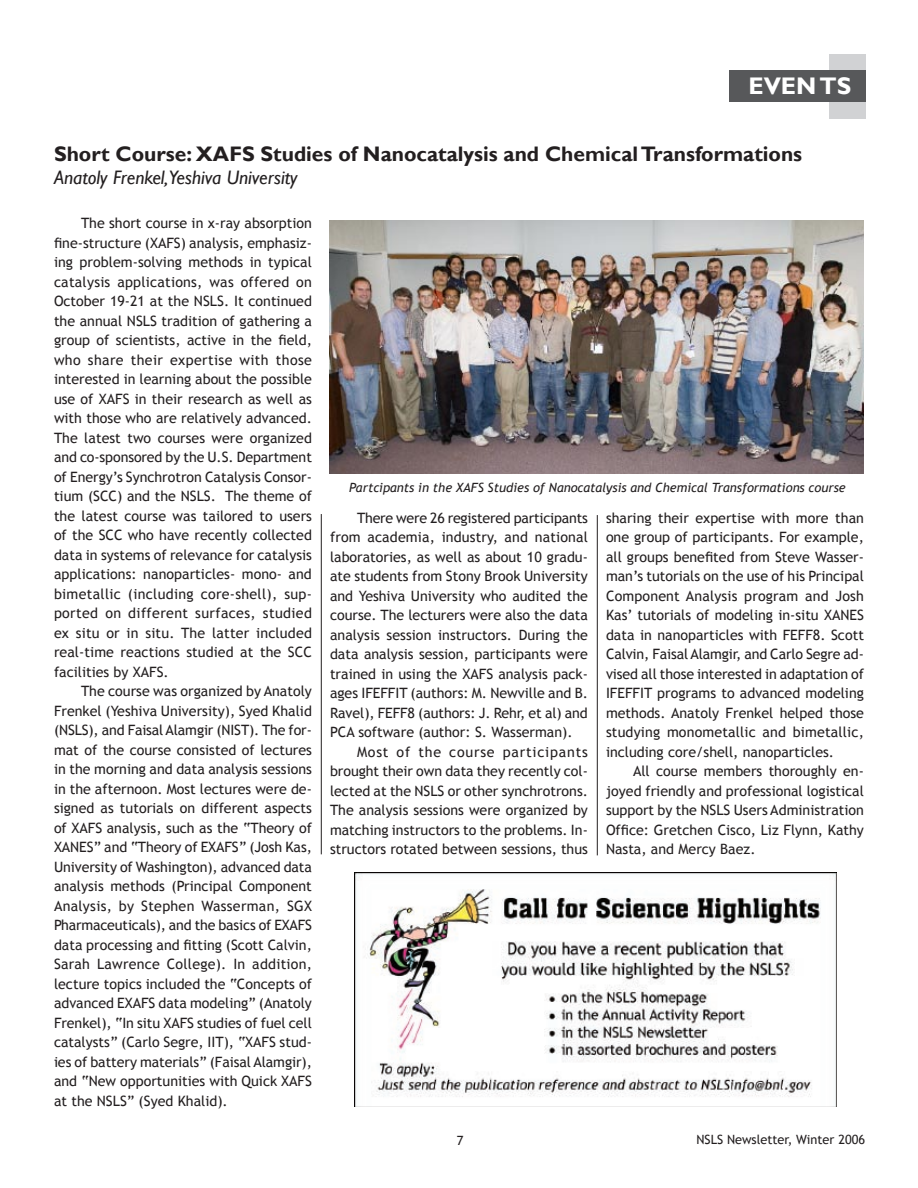
<style>
.page{position:relative;width:918px;height:1188px;background:#fff}
.page>*{position:absolute;margin:0;border:0;box-sizing:border-box;transform-origin:0 0}
.Section_Title{font:700 24px "Gill Sans";color:#fff}
.Article_Title{font:700 21px "Gill Sans";color:#231f20}
.AuthorName{font:italic 19.5px "Gill Sans";color:#231f20}
.Body_Text{font:14.25px/19.5px "Trebuchet MS";color:#231f20;text-align:justify}
.t1{font:italic 12.75px "Trebuchet MS";color:#231f20}
.t2{font:12.75px "Trebuchet MS";color:#231f20}
</style>
<div class="page">
<div style="left:829px;top:54px;width:37px;height:64px;background:#d1d2d4"></div>
<div style="left:729px;top:71px;width:137px;height:31px;background:#57585a"></div>
<img style="left:330px;top:220px;width:534px;height:254px">
<hr style="left:321px;top:514px;width:1px;height:340px;background:#231f20">
<hr style="left:597px;top:515px;width:1px;height:340px;background:#231f20">
<img style="left:355px;top:872px;width:482px;height:235px">
<p class="Section_Title" style="left:748px;top:71px;width:104px">EVEN TS</p>
<p class="Article_Title" style="left:54px;top:141px;width:750px">Short Course: XAFS Studies of Nanocatalysis and Chemical Transformations</p>
<p class="AuthorName" style="left:54px;top:166px;width:245px">Anatoly Frenkel,Yeshiva University</p>
<p class="Body_Text" style="left:54px;top:213px;width:260px;text-indent:27px">The short course in x-ray absorption fine-structure (XAFS) analysis, emphasiz&shy;ing problem-solving methods in typical catalysis applications, was offered on October 19-21 at the NSLS. It continued the annual NSLS tradition of gathering a group of scientists, active in the field, who share their expertise with those interested in learning about the possible use of XAFS in their research as well as with those who are relatively advanced.<br>The latest two courses were organized and co-sponsored by the U.S. Department of Energy’s Synchrotron Catalysis Consor&shy;tium (SCC) and the NSLS. The theme of the latest course was tailored to users of the SCC who have recently collected data in systems of relevance for catalysis applications: nanoparticles- mono- and bimetallic (including core-shell), sup&shy;ported on different surfaces, studied ex situ or in situ. The latter included real-time reactions studied at the SCC facilities by XAFS.</p>
<p class="Body_Text" style="left:54px;top:681px;width:260px;text-indent:27px">The course was organized by Anatoly Frenkel (Yeshiva University), Syed Khalid (NSLS), and Faisal Alamgir (NIST). The for&shy;mat of the course consisted of lectures in the morning and data analysis sessions in the afternoon. Most lectures were de&shy;signed as tutorials on different aspects of XAFS analysis, such as the “Theory of XANES” and “Theory of EXAFS” (Josh Kas, University of Washington), advanced data analysis methods (Principal Component Analysis, by Stephen Wasserman, SGX Pharmaceuticals), and the basics of EXAFS data processing and fitting (Scott Calvin, Sarah Lawrence College). In addition, lecture topics included the “Concepts of advanced EXAFS data modeling” (Anatoly Frenkel), “In situ XAFS studies of fuel cell catalysts” (Carlo Segre, IIT), “XAFS stud&shy;ies of battery materials” (Faisal Alamgir), and “New opportunities with Quick XAFS at the NSLS” (Syed Khalid).</p>
<p class="t1" style="left:349px;top:480px;width:498px">Partcipants in the XAFS Studies of Nanocatalysis and Chemical Transformations course</p>
<p class="Body_Text" style="left:606px;top:508px;width:260px">sharing their expertise with more than one group of participants. For example, all groups benefited from Steve Wasser&shy;man’s tutorials on the use of his Principal Component Analysis program and Josh Kas’ tutorials of modeling in-situ XANES data in nanoparticles with FEFF8. Scott Calvin, Faisal Alamgir, and Carlo Segre ad&shy;vised all those interested in adaptation of IFEFFIT programs to advanced modeling methods. Anatoly Frenkel helped those studying monometallic and bimetallic, including core/shell, nanoparticles.</p>
<p class="Body_Text" style="left:606px;top:762px;width:259px;text-indent:27px">All course members thoroughly en&shy;joyed friendly and professional logistical support by the NSLS Users Administration Office: Gretchen Cisco, Liz Flynn, Kathy Nasta, and Mercy Baez.</p>
<p class="Body_Text" style="left:330px;top:508px;width:260px;text-indent:27px">There were 26 registered participants from academia, industry, and national laboratories, as well as about 10 gradu&shy;ate students from Stony Brook University and Yeshiva University who audited the course. The lecturers were also the data analysis session instructors. During the data analysis session, participants were trained in using the XAFS analysis pack&shy;ages IFEFFIT (authors: M. Newville and B.<br>Ravel), FEFF8 (authors: J. Rehr, et al) and PCA software (author: S. Wasserman).</p>
<p class="Body_Text" style="left:330px;top:742px;width:260px;text-indent:27px">Most of the course participants brought their own data they recently col&shy;lected at the NSLS or other synchrotrons.<br>The analysis sessions were organized by matching instructors to the problems. In&shy;structors rotated between sessions, thus</p>
<p class="t2" style="left:457px;top:1133px;width:8px">7</p>
<p class="t2" style="left:696px;top:1132px;width:170px">NSLS Newsletter, Winter 2006</p>
</div>
